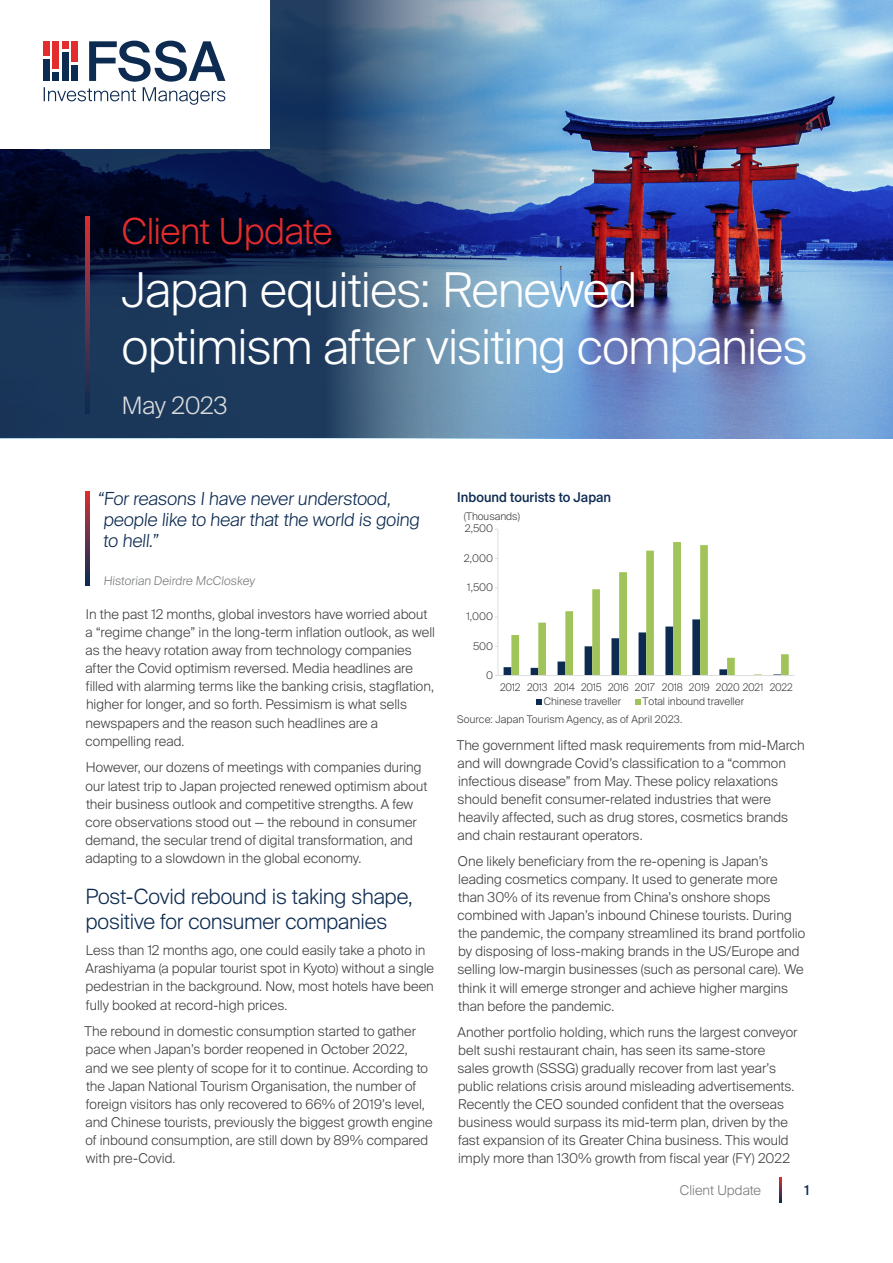
<style>
.page{position:relative;width:893px;height:1263px;background:#fff}
.page>*{position:absolute;margin:0;border:0;box-sizing:border-box;transform-origin:0 0}
.t1{font:300 48px/57.6px "Suisse Intl";letter-spacing:-.015em;color:#fff}
.t2{font:300 36px "Suisse Intl";letter-spacing:-.015em;color:#e32c2c}
.t3{font:300 24px "Suisse Intl";letter-spacing:-.015em;color:#dcdddf}
.Heading{font:300 21px/24.2px "Suisse Intl";letter-spacing:-.01em;color:#0d2b51}
.pull_quote_table{font:300 18px/21px "Suisse Intl";color:#0d2b51}
.Body_Copy{font:300 13.5px/18.1px "Suisse Intl";letter-spacing:.005em;color:#3e3e3f}
.chart_title{font:500 13.5px "Suisse Intl";letter-spacing:.005em;color:#0d2b51;scale:.95 1}
.t4{font:300 13.5px "Suisse Intl";color:#76787b}
.chart_title-2{font:500 13.5px "Suisse Intl";letter-spacing:.005em;color:#0d2b51}
.author{font:300 12px "Suisse Intl";color:#76787b}
.source{font:300 10.5px "Suisse Intl";color:#3e3e3f}
.source-2{font:300 10.5px/14.1px "Suisse Intl";letter-spacing:-.02em;color:#3e3e3f;scale:.95 1}
</style>
<div class="page">
<svg style="left:779px;top:1177px;width:2px;height:25px"></svg>
<img style="left:648px;top:0;width:245px;height:438px">
<img style="left:0;top:0;width:648px;height:438px">
<svg style="left:85px;top:216px;width:5px;height:198px"></svg>
<svg style="left:85px;top:491px;width:5px;height:94px"></svg>
<svg style="left:504px;top:542px;width:285px;height:133px"></svg>
<hr style="left:497px;top:529px;width:1px;height:146px;background:#dcdddf">
<hr style="left:498px;top:675px;width:296px;height:1px;background:#dcdddf">
<svg style="left:537px;top:699px;width:5px;height:5px"></svg>
<svg style="left:635px;top:699px;width:6px;height:5px"></svg>
<div style="left:0;top:0;width:269px;height:148px;background:#fff"></div>
<svg style="left:44px;top:41px;width:181px;height:64px"></svg>
<p class="t2" style="left:122px;top:210px;width:212px">Client Update</p>
<p class="t1" style="left:122px;top:261px;width:687px">Japan equities: Renewed optimism after visiting companies</p>
<p class="t3" style="left:122px;top:392px;width:107px">May 2023</p>
<p class="pull_quote_table" style="left:103px;top:489px;width:321px;text-indent:-6px">“Forreasons Ihave neverunderstood, people like to hearthatthe world is going to hell.”</p>
<p class="author" style="left:103px;top:574px;width:155px">Historian Deirdre McCloskey</p>
<p class="Body_Copy" style="left:85px;top:605px;width:351px">In the past 12 months, global investors have worried about a “regime change” in the long-term inflation outlook, as well as the heavy rotation away from technology companies after the Covid optimism reversed. Media headlines are filled with alarming terms like the banking crisis, stagflation, higher for longer, and so forth. Pessimism is what sells newspapers and the reason such headlines are a compelling read.</p>
<p class="Body_Copy" style="left:85px;top:759px;width:344px">However, our dozens of meetings with companies during our latest trip to Japan projected renewed optimism about their business outlook and competitive strengths. A few core observations stood out — the rebound in consumer demand, the secular trend of digital transformation, and adapting to a slowdown in the global economy.</p>
<p class="Heading" style="left:85px;top:885px;width:329px">Post-Covid rebound is taking shape, positive for consumer companies</p>
<p class="Body_Copy" style="left:85px;top:941px;width:350px">Less than 12 months ago, one could easily take a photo in Arashiyama (a popular tourist spot in Kyoto) without a single pedestrian in the background. Now, most hotels have been fully booked at record-high prices.</p>
<p class="Body_Copy" style="left:85px;top:1022px;width:350px">The rebound in domestic consumption started to gather pace when Japan’s border reopened in October 2022,<br>and we see plenty of scope for it to continue. According to the Japan National Tourism Organisation, the number of foreign visitors has only recovered to 66% of 2019’s level, and Chinese tourists, previously the biggest growth engine of inbound consumption, are still down by 89% compared with pre-Covid.</p>
<p class="chart_title" style="left:457px;top:489px;width:164px">Inbound tourists to Japan</p>
<p class="source" style="left:464px;top:510px;width:58px">(Thousands)</p>
<p class="source" style="left:465px;top:523px;width:30px">2,500</p>
<p class="source" style="left:464px;top:552px;width:31px">2,000</p>
<p class="source" style="left:467px;top:581px;width:27px">1,500</p>
<p class="source" style="left:466px;top:610px;width:28px">1,000</p>
<p class="source" style="left:473px;top:640px;width:22px">500</p>
<p class="source" style="left:486px;top:669px;width:8px">0</p>
<p class="source-2" style="left:544px;top:680px;width:264px;text-indent:-44px">2012 2013 2014 2015 2016 2017 2018 2019 2020 2021 2022<br>Chinese traveller</p>
<p class="source" style="left:643px;top:695px;width:103px">Total inbound traveller</p>
<p class="source" style="left:457px;top:713px;width:227px">Source: Japan Tourism Agency, as of April 2023.</p>
<p class="Body_Copy" style="left:457px;top:736px;width:349px">The government lifted mask requirements from mid-March and will downgrade Covid’s classification to a “common infectious disease” from May. These policy relaxations should benefit consumer-related industries that were heavily affected, such as drug stores, cosmetics brands and chain restaurant operators.</p>
<p class="Body_Copy" style="left:457px;top:853px;width:349px">One likely beneficiary from the re-opening is Japan’s leading cosmetics company. It used to generate more than 30% of its revenue from China’s onshore shops combined with Japan’s inbound Chinese tourists. During the pandemic, the company streamlined its brand portfolio by disposing of loss-making brands in the US/Europe and selling low-margin businesses (such as personal care). We think it will emerge stronger and achieve higher margins than before the pandemic.</p>
<p class="Body_Copy" style="left:457px;top:1023px;width:342px">Another portfolio holding, which runs the largest conveyor belt sushi restaurant chain, has seen its same-store sales growth (SSSG) gradually recover from last year’s public relations crisis around misleading advertisements.<br>Recently the CEO sounded confident that the overseas business would surpass its mid-term plan, driven by the fast expansion of its Greater China business. This would imply more than 130% growth from fiscal year (FY) 2022</p>
<p class="t4" style="left:680px;top:1182px;width:83px">Client Update</p>
<p class="chart_title-2" style="left:804px;top:1182px;width:6px">1</p>
</div>
